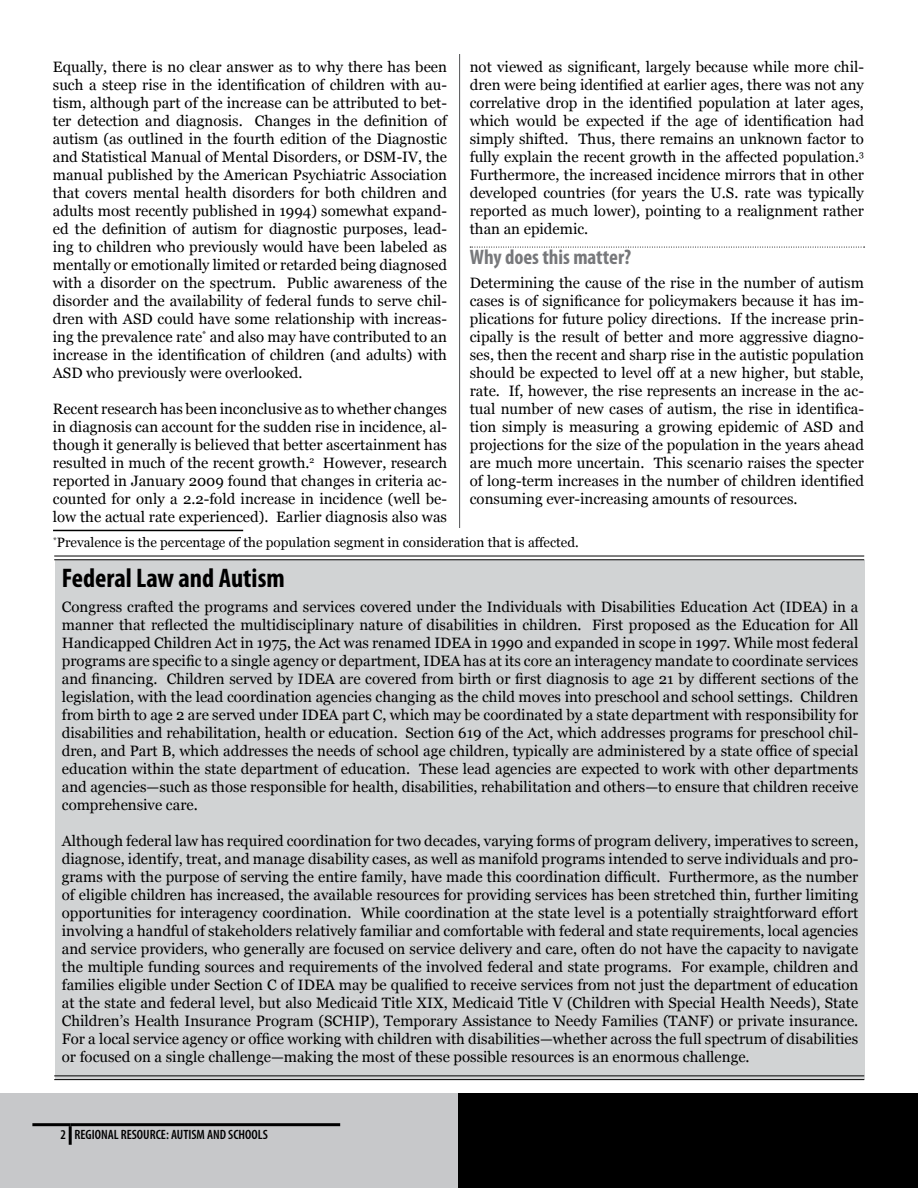
<style>
.page{position:relative;width:918px;height:1188px;background:#fff}
.page>*{position:absolute;margin:0;border:0;box-sizing:border-box;transform-origin:0 0}
.t1{font:700 condensed 27px "Myriad Pro";color:#000}
.t2{font:700 condensed 21px "Myriad Pro";color:#77787b}
.t3{font:15px/18px "Georgia";color:#000;text-align:justify}
.t4{font:13.5px "Georgia";color:#000}
.t5{font:600 condensed 13.5px "Myriad Pro";color:#000}
</style>
<div class="page">
<hr style="left:459px;top:54px;width:1px;height:1026px;background:#636466">
<div style="left:0;top:1094px;width:464px;height:94px;background:#c7c8ca"></div>
<div style="left:459px;top:1094px;width:459px;height:94px;background:#000"></div>
<hr style="left:32px;top:1123px;width:38px;height:3px;background:#000">
<hr style="left:70px;top:1123px;width:270px;height:3px;background:#000">
<hr style="left:69px;top:1126px;width:3px;height:19px;background:#000">
<div style="left:446px;top:529px;width:24px;height:36px;background:#fff"></div>
<svg style="left:470px;top:247px;width:395px;height:1px"></svg>
<div style="left:55px;top:560px;width:810px;height:520px;background:#d1d3d4"></div>
<hr style="left:54px;top:556px;width:810px;height:1px;background:#000">
<hr style="left:54px;top:559px;width:810px;height:1px;background:#000">
<hr style="left:54px;top:1076px;width:810px;height:1px;background:#000">
<hr style="left:54px;top:1079px;width:810px;height:1px;background:#000">
<hr style="left:53px;top:530px;width:190px;height:1px;background:#000">
<p class="t3" style="left:53px;top:58px;width:396px">Equally, there is no clear answer as to why there has been such a steep rise in the identification of children with au&shy;tism, although part of the increase can be attributed to bet&shy;ter detection and diagnosis. Changes in the definition of autism (as outlined in the fourth edition of the Diagnostic and Statistical Manual of Mental Disorders, or DSM-IV, the manual published by the American Psychiatric Association that covers mental health disorders for both children and adults most recently published in 1994) somewhat expand&shy;ed the definition of autism for diagnostic purposes, lead&shy;ing to children who previously would have been labeled as mentally or emotionally limited or retarded being diagnosed with a disorder on the spectrum. Public awareness of the disorder and the availability of federal funds to serve chil&shy;dren with ASD could have some relationship with increas&shy;ing the prevalence rate<sup>*</sup> and also may have contributed to an increase in the identification of children (and adults) with ASD who previously were overlooked.</p>
<p class="t3" style="left:53px;top:400px;width:396px">Recent research has been inconclusive as to whether changes in diagnosis can account for the sudden rise in incidence, al&shy;though it generally is believed that better ascertainment has resulted in much of the recent growth.<sup>2</sup> However, research reported in January 2009 found that changes in criteria ac&shy;counted for only a 2.2-fold increase in incidence (well be&shy;low the actual rate experienced). Earlier diagnosis also was</p>
<p class="t3" style="left:470px;top:58px;width:396px">not viewed as significant, largely because while more chil&shy;dren were being identified at earlier ages, there was not any correlative drop in the identified population at later ages, which would be expected if the age of identification had simply shifted. Thus, there remains an unknown factor to fully explain the recent growth in the affected population.<sup>3<br></sup>Furthermore, the increased incidence mirrors that in other developed countries (for years the U.S. rate was typically reported as much lower), pointing to a realignment rather than an epidemic.</p>
<h2 class="t2" style="left:470px;top:244px;width:163px">Why does this matter?</h2>
<p class="t3" style="left:470px;top:274px;width:396px">Determining the cause of the rise in the number of autism cases is of significance for policymakers because it has im&shy;plications for future policy directions. If the increase prin&shy;cipally is the result of better and more aggressive diagno&shy;ses, then the recent and sharp rise in the autistic population should be expected to level off at a new higher, but stable, rate. If, however, the rise represents an increase in the ac&shy;tual number of new cases of autism, the rise in identifica&shy;tion simply is measuring a growing epidemic of ASD and projections for the size of the population in the years ahead are much more uncertain. This scenario raises the specter of long-term increases in the number of children identified consuming ever-increasing amounts of resources.</p>
<p class="t4" style="left:53px;top:535px;width:527px"><sup>*</sup>Prevalence is the percentage of the population segment in consideration that is affected.</p>
<h1 class="t1" style="left:62px;top:561px;width:224px">Federal Law and Autism</h1>
<p class="t3" style="left:62px;top:598px;width:798px">Congress crafted the programs and services covered under the Individuals with Disabilities Education Act (IDEA) in a manner that reflected the multidisciplinary nature of disabilities in children. First proposed as the Education for All Handicapped Children Act in 1975, the Act was renamed IDEA in 1990 and expanded in scope in 1997. While most federal programs are specific to a single agency or department, IDEA has at its core an interagency mandate to coordinate services and financing. Children served by IDEA are covered from birth or first diagnosis to age 21 by different sections of the legislation, with the lead coordination agencies changing as the child moves into preschool and school settings. Children from birth to age 2 are served under IDEA part C, which may be coordinated by a state department with responsibility for disabilities and rehabilitation, health or education. Section 619 of the Act, which addresses programs for preschool chil&shy;dren, and Part B, which addresses the needs of school age children, typically are administered by a state office of special education within the state department of education. These lead agencies are expected to work with other departments and agencies—such as those responsible for health, disabilities, rehabilitation and others—to ensure that children receive comprehensive care.</p>
<p class="t3" style="left:62px;top:832px;width:798px">Although federal law has required coordination for two decades, varying forms of program delivery, imperatives to screen, diagnose, identify, treat, and manage disability cases, as well as manifold programs intended to serve individuals and pro&shy;grams with the purpose of serving the entire family, have made this coordination difficult. Furthermore, as the number of eligible children has increased, the available resources for providing services has been stretched thin, further limiting opportunities for interagency coordination. While coordination at the state level is a potentially straightforward effort involving a handful of stakeholders relatively familiar and comfortable with federal and state requirements, local agencies and service providers, who generally are focused on service delivery and care, often do not have the capacity to navigate the multiple funding sources and requirements of the involved federal and state programs. For example, children and families eligible under Section C of IDEA may be qualified to receive services from not just the department of education at the state and federal level, but also Medicaid Title XIX, Medicaid Title V (Children with Special Health Needs), State Children’s Health Insurance Program (SCHIP), Temporary Assistance to Needy Families (TANF) or private insurance.<br>For a local service agency or office working with children with disabilities—whether across the full spectrum of disabilities or focused on a single challenge—making the most of these possible resources is an enormous challenge.</p>
<p class="t5" style="left:60px;top:1126px;width:209px">2 REGIONAL RESOURCE: AUTISM AND SCHOOLS</p>
</div>
